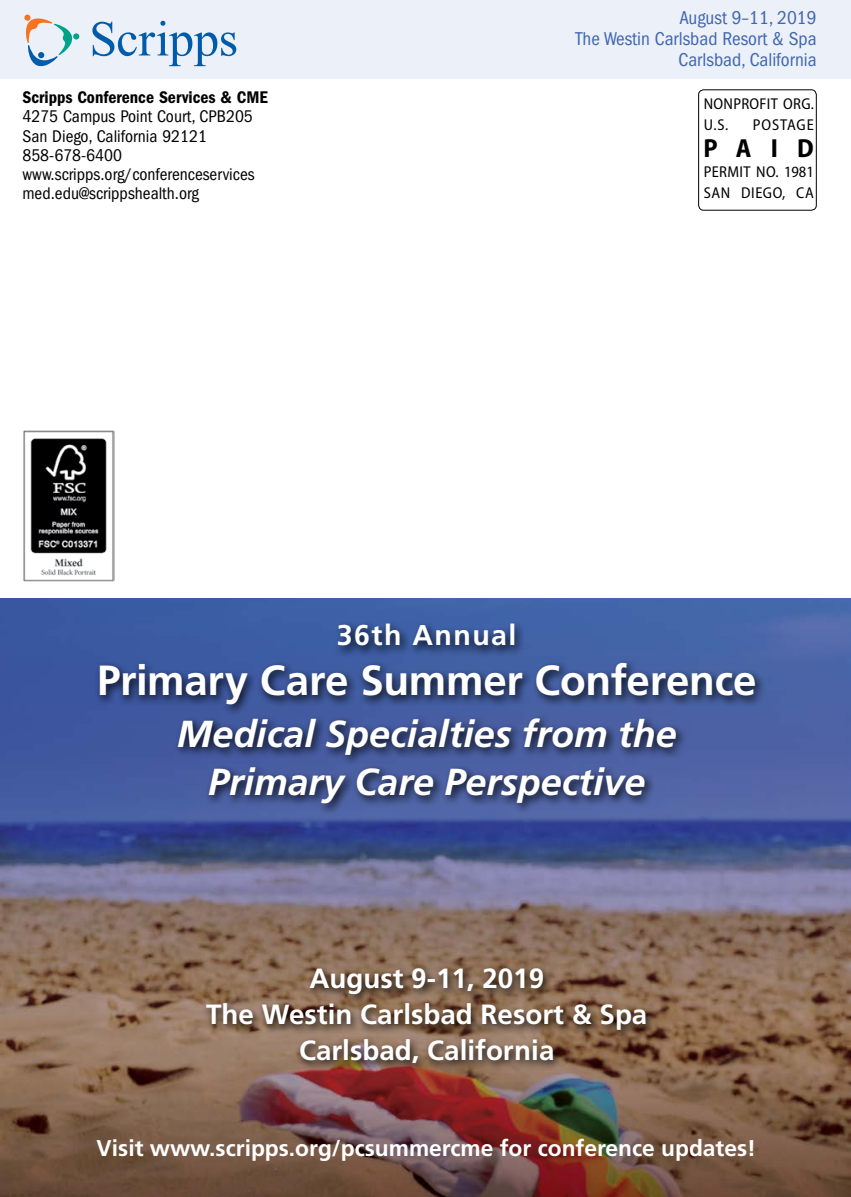
<style>
.page{position:relative;width:851px;height:1197px;background:#fff}
.page>*{position:absolute;margin:0;border:0;box-sizing:border-box;transform-origin:0 0}
.t1{font:700 42.18px "Frutiger LT Std";letter-spacing:-.005em;color:#fff}
.t2{font:italic 700 37.62px/48.1px "Frutiger LT Std";color:#fff;text-align:center}
.t3{font:700 28.53px "Frutiger LT Std";letter-spacing:.05em;color:#fff}
.t4{font:700 27.82px "Frutiger LT Std";color:#fff}
.t5{font:700 semi-condensed 26.25px "Myriad Pro";color:#000}
.t6{font:700 22.75px "Frutiger LT Std";color:#fff}
.t7{font:condensed 19.25px "ITC Franklin Gothic Std";color:#4167b0}
.Plain_Text{font:condensed 17.5px "ITC Franklin Gothic Std";color:#000}
.Plain_Text-2{font:17.5px/19.2px "ITC Franklin Gothic Std Dm Cd";color:#000}
.t8{font:semi-condensed 15.75px "Myriad Pro";letter-spacing:.02em;color:#000}
.t9{font:semi-condensed 15.75px "Myriad Pro";letter-spacing:.055em;color:#000}
.s1{font-family:"ITC Franklin Gothic Std";font-stretch:condensed}
</style>
<div class="page">
<div style="left:0;top:0;width:850px;height:78px;background:#ecf0f9"></div>
<img style="left:0;top:599px;width:850px;height:598px">
<svg style="left:24px;top:15px;width:55px;height:51px"></svg>
<svg style="left:92px;top:21px;width:144px;height:45px"></svg>
<img style="left:23px;top:430px;width:92px;height:152px">
<div style="left:698px;top:90px;width:118px;height:120px;border:1px solid #000;border-radius:5px"></div>
<div style="left:95px;top:658px;width:670px;height:58px;background:#000;opacity:.85"></div>
<div style="left:201px;top:964px;width:455px;height:110px;background:#000;opacity:.85"></div>
<div style="left:333px;top:620px;width:192px;height:37px;background:#000;opacity:.85"></div>
<div style="left:173px;top:713px;width:513px;height:102px;background:#000;opacity:.85"></div>
<p class="Plain_Text-2" style="left:22px;top:88px;width:247px">Scripps Conference Services &amp; CME<br><span class="s1">4275 Campus Point Court, CPB205</span></p>
<p class="Plain_Text" style="left:22px;top:126px;width:186px">San Diego, California 92121</p>
<p class="Plain_Text" style="left:22px;top:145px;width:101px">858-678-6400</p>
<p class="Plain_Text" style="left:22px;top:164px;width:234px">www.scripps.org/conferenceservices</p>
<p class="Plain_Text" style="left:22px;top:184px;width:178px">med.edu@scrippshealth.org</p>
<p class="t7" style="left:679px;top:7px;width:139px">August 9–11, 2019</p>
<p class="t7" style="left:575px;top:28px;width:242px">The Westin Carlsbad Resort &amp; Spa</p>
<p class="t7" style="left:678px;top:49px;width:140px">Carlsbad, California</p>
<p class="t8" style="left:703px;top:94px;width:112px">NONPROFIT ORG.</p>
<p class="t8" style="left:703px;top:115px;width:26px">U.S.</p>
<p class="t9" style="left:753px;top:115px;width:62px">POSTAGE</p>
<p class="t5" style="left:703px;top:132px;width:112px">PAID</p>
<p class="t8" style="left:703px;top:162px;width:112px">PERMIT NO. 1981</p>
<p class="t8" style="left:703px;top:183px;width:111px">SAN DIEGO, CA</p>
<p class="t3" style="left:337px;top:618px;width:181px">36th Annual</p>
<p class="t1" style="left:97px;top:656px;width:661px">Primary Care Summer Conference</p>
<p class="t2" style="left:177px;top:710px;width:501px">Medical Specialties from the<br>Primary Care Perspective</p>
<p class="t4" style="left:309px;top:962px;width:236px">August 9-11, 2019</p>
<p class="t4" style="left:206px;top:998px;width:443px">The Westin Carlsbad Resort &amp; Spa</p>
<p class="t4" style="left:299px;top:1034px;width:257px">Carlsbad, California</p>
<h3 class="t6" style="left:96px;top:1135px;width:661px">Visit www.scripps.org/pcsummercme for conference updates!</h3>
</div>
